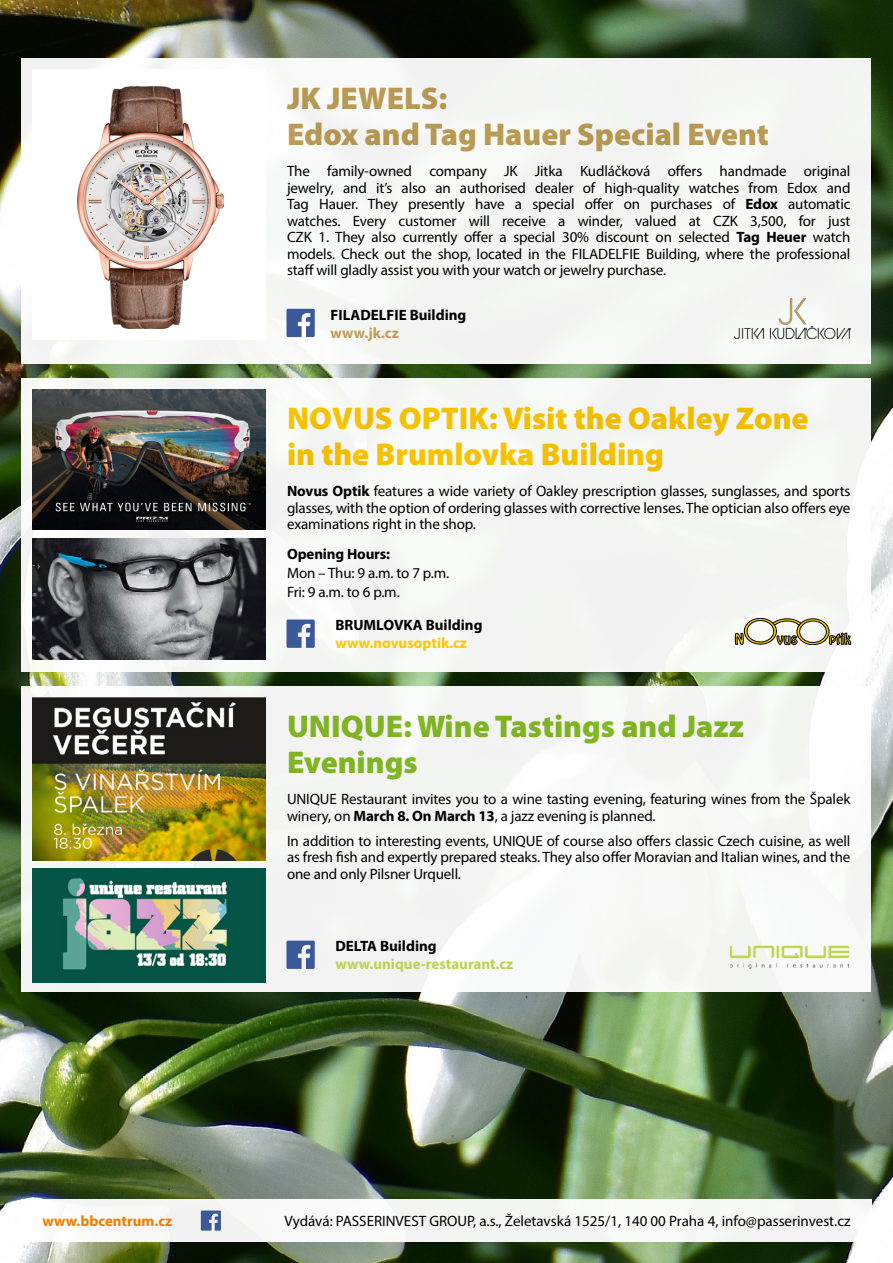
<style>
.page{position:relative;width:893px;height:1263px;background:#fff}
.page>*{position:absolute;margin:0;border:0;box-sizing:border-box;transform-origin:0 0}
.t1{font:900 31.5px/36px "Myriad Pro";color:#fec600}
.t2{font:900 31.5px/36px "Myriad Pro";color:#be9e57}
.t3{font:900 31.5px/36px "Myriad Pro";color:#86bc25}
.t4{font:15px/16.5px "Myriad Pro";letter-spacing:-.01em;color:#000;text-align:justify}
.t5{font:700 15px "Myriad Pro";color:#000}
.t6{font:700 15px "Myriad Pro";color:#bdd24e}
.t7{font:700 15px "Myriad Pro";color:#fec600}
.t8{font:700 15px "Myriad Pro";color:#ef7d00}
.t9{font:700 15px "Myriad Pro";letter-spacing:.01em;color:#be9e57}
.s1{font-weight:700}
</style>
<div class="page">
<img style="left:0;top:0;width:893px;height:1263px">
<div style="left:22px;top:58px;width:849px;height:306px;background:#f5f6f4"></div>
<div style="left:22px;top:378px;width:849px;height:293px;background:#f4f5f3"></div>
<div style="left:22px;top:686px;width:849px;height:305px;background:#f5f7f4"></div>
<svg style="left:286px;top:309px;width:29px;height:28px"></svg>
<svg style="left:286px;top:619px;width:29px;height:29px"></svg>
<svg style="left:286px;top:941px;width:29px;height:28px"></svg>
<div style="left:33px;top:70px;width:233px;height:270px;background:#fff"></div>
<img style="left:77px;top:86px;width:146px;height:243px">
<img style="left:33px;top:390px;width:233px;height:139px">
<img style="left:33px;top:539px;width:233px;height:120px">
<img style="left:33px;top:697px;width:233px;height:163px">
<img style="left:33px;top:868px;width:233px;height:115px">
<img style="left:735px;top:299px;width:115px;height:39px">
<svg style="left:735px;top:618px;width:116px;height:26px"></svg>
<img style="left:729px;top:945px;width:121px;height:24px">
<div style="left:22px;top:1199px;width:850px;height:43px;background:#f7f8f6"></div>
<svg style="left:201px;top:1210px;width:20px;height:20px"></svg>
<h1 class="t2" style="left:287px;top:81px;width:483px">JK JEWELS:<br>Edox and Tag Hauer Special Event</h1>
<p class="t4" style="left:287px;top:163px;width:565px">The family-owned company JK Jitka Kudláčková offers handmade original jewelry, and it’s also an authorised dealer of high-quality watches from Edox and Tag Hauer. They presently have a special offer on purchases of <span class="s1">Edox</span> automatic watches. Every customer will receive a winder, valued at CZK 3,500, for just CZK 1. They also currently offer a special 30% discount on selected <span class="s1">Tag Heuer</span> watch models. Check out the shop, located in the FILADELFIE Building, where the professional staff will gladly assist you with your watch or jewelry purchase.</p>
<p class="t5" style="left:331px;top:305px;width:137px">FILADELFIE Building</p>
<p class="t9" style="left:331px;top:323px;width:70px">www.jk.cz</p>
<h1 class="t1" style="left:287px;top:401px;width:523px">NOVUS OPTIK: Visit the Oakley Zone in the Brumlovka Building</h1>
<p class="t4" style="left:287px;top:483px;width:565px"><span class="s1">Novus Optik</span> features a wide variety of Oakley prescription glasses, sunglasses, and sports glasses, with the option of ordering glasses with corrective lenses. The optician also offers eye examinations right in the shop.</p>
<p class="t5" style="left:287px;top:544px;width:105px">Opening Hours:</p>
<p class="t4" style="left:287px;top:563px;width:164px;line-height:19px">Mon – Thu: 9 a.m. to 7 p.m.<br>Fri: 9 a.m. to 6 p.m.</p>
<p class="t5" style="left:335px;top:615px;width:149px">BRUMLOVKA Building</p>
<p class="t7" style="left:335px;top:633px;width:133px">www.novusoptik.cz</p>
<h1 class="t3" style="left:287px;top:709px;width:459px">UNIQUE: Wine Tastings and Jazz<br>Evenings</h1>
<p class="t4" style="left:287px;top:791px;width:565px">UNIQUE Restaurant invites you to a wine tasting evening, featuring wines from the Špalek winery, on <span class="s1">March 8. On March 13</span>, a jazz evening is planned.</p>
<p class="t4" style="left:287px;top:832px;width:565px">In addition to interesting events, UNIQUE of course also offers classic Czech cuisine, as well as fresh fish and expertly prepared steaks. They also offer Moravian and Italian wines, and the one and only Pilsner Urquell.</p>
<p class="t5" style="left:335px;top:936px;width:103px">DELTA Building</p>
<p class="t6" style="left:335px;top:954px;width:179px">www.unique-restaurant.cz</p>
<p class="t8" style="left:43px;top:1211px;width:131px">www.bbcentrum.cz</p>
<p class="t4" style="left:284px;top:1213px;width:567px">Vydává: PASSERINVEST GROUP, a.s., Želetavská 1525/1, 140 00 Praha 4, info@passerinvest.cz</p>
</div>
